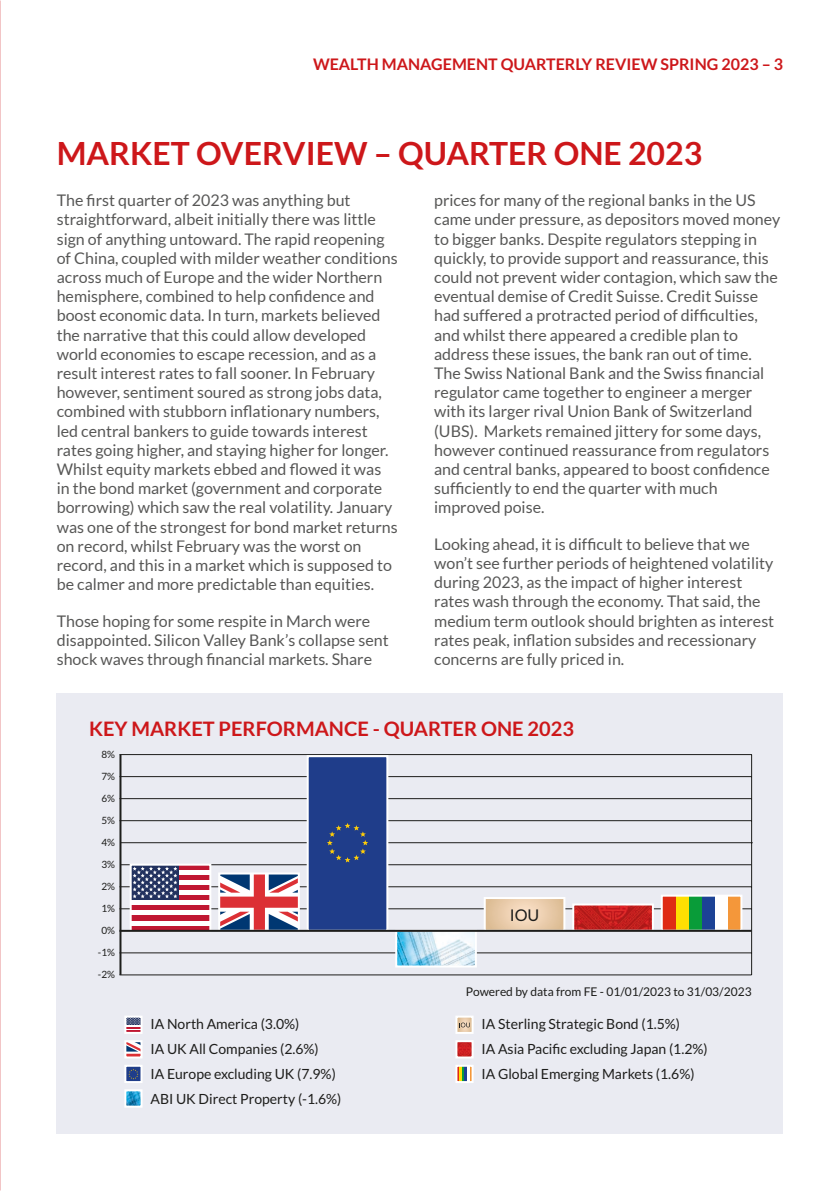
<style>
.page{position:relative;width:840px;height:1191px;background:#fff}
.page>*{position:absolute;margin:0;border:0;box-sizing:border-box;transform-origin:0 0}
.Subheader{font:700 32px "Lato";color:#cd171a}
.Subheader-2{font:700 20px "Lato";color:#cd171a}
.t1{font:16.2px "Lato";color:#1d1d1b}
.body_copy{font:16px/19.2px "Lato";color:#575756}
.t2{font:700 16px "Lato";color:#cd171a}
.t3{font:14px/24.6px "Lato";color:#1d1d1b}
.t4{font:12px "Lato";color:#1d1d1b}
.t5{font:10px "Lato";color:#1d1d1b}
</style>
<div class="page">
<div style="left:57px;top:693px;width:725px;height:441px;background:#eaebf2"></div>
<hr style="left:120px;top:864px;width:631px;height:1px;background:#1d1d1b">
<hr style="left:456px;top:1065px;width:3px;height:17px;background:#df2b14">
<hr style="left:459px;top:1065px;width:3px;height:17px;background:#fedf02">
<svg style="left:462px;top:1067px;width:7px;height:13px"></svg>
<hr style="left:469px;top:1065px;width:3px;height:17px;background:#f4973a">
<div style="left:455px;top:1064px;width:18px;height:19px;border:2px solid #fff"></div>
<svg style="left:458px;top:1018px;width:12px;height:13px"></svg>
<svg style="left:459px;top:1022px;width:10px;height:5px"></svg>
<div style="left:455px;top:1015px;width:18px;height:19px;border:2px solid #fff"></div>
<img style="left:458px;top:1043px;width:12px;height:12px">
<div style="left:455px;top:1040px;width:18px;height:18px;border:2px solid #fff"></div>
<div style="left:125px;top:1065px;width:16px;height:17px;background:#1f3d8a"></div>
<svg style="left:128px;top:1069px;width:10px;height:10px"></svg>
<div style="left:124px;top:1064px;width:18px;height:19px;border:2px solid #fff"></div>
<img style="left:127px;top:1092px;width:12px;height:12px">
<div style="left:124px;top:1089px;width:18px;height:18px;border:2px solid #fff"></div>
<svg style="left:127px;top:1018px;width:12px;height:13px"></svg>
<div style="left:124px;top:1015px;width:18px;height:19px;border:2px solid #fff"></div>
<svg style="left:127px;top:1043px;width:12px;height:12px"></svg>
<div style="left:124px;top:1040px;width:18px;height:18px;border:2px solid #fff"></div>
<hr style="left:119px;top:754px;width:2px;height:221px;background:#1d1d1b">
<hr style="left:750px;top:754px;width:1px;height:221px;background:#1d1d1b">
<hr style="left:119px;top:952px;width:632px;height:1px;background:#1d1d1b">
<hr style="left:119px;top:908px;width:632px;height:1px;background:#1d1d1b">
<hr style="left:119px;top:886px;width:632px;height:1px;background:#1d1d1b">
<hr style="left:120px;top:842px;width:632px;height:1px;background:#1d1d1b">
<hr style="left:119px;top:820px;width:632px;height:1px;background:#1d1d1b">
<hr style="left:119px;top:798px;width:632px;height:1px;background:#1d1d1b">
<hr style="left:119px;top:776px;width:632px;height:1px;background:#1d1d1b">
<hr style="left:119px;top:974px;width:632px;height:1px;background:#1d1d1b">
<hr style="left:119px;top:754px;width:632px;height:1px;background:#1d1d1b">
<div style="left:661px;top:895px;width:14px;height:35px;background:#df2b14"></div>
<div style="left:675px;top:895px;width:13px;height:35px;background:#fedf02"></div>
<div style="left:688px;top:895px;width:13px;height:35px;background:#099c39"></div>
<div style="left:701px;top:895px;width:13px;height:35px;background:#1c4295"></div>
<div style="left:714px;top:895px;width:13px;height:35px;background:#fff"></div>
<div style="left:727px;top:895px;width:13px;height:35px;background:#f4973a"></div>
<div style="left:660px;top:894px;width:82px;height:37px;border:2px solid #fff"></div>
<img style="left:575px;top:906px;width:75px;height:22px">
<div style="left:572px;top:903px;width:81px;height:28px;border:2px solid #fff"></div>
<svg style="left:486px;top:900px;width:76px;height:28px;background:#eaccac"></svg>
<div style="left:483px;top:897px;width:82px;height:34px;border:2px solid #fff"></div>
<img style="left:398px;top:932px;width:75px;height:32px">
<div style="left:395px;top:929px;width:81px;height:38px;border:2px solid #fff"></div>
<div style="left:307px;top:756px;width:80px;height:174px;background:#1f3d8a"></div>
<svg style="left:327px;top:823px;width:41px;height:39px"></svg>
<div style="left:306px;top:755px;width:82px;height:176px;border:2px solid #fff"></div>
<svg style="left:221px;top:875px;width:76px;height:53px;background:#b77c8c"></svg>
<div style="left:218px;top:872px;width:82px;height:59px;border:2px solid #fff"></div>
<div style="left:131px;top:925px;width:79px;height:5px;background:#c01732"></div>
<div style="left:131px;top:920px;width:79px;height:5px;background:#fff"></div>
<div style="left:131px;top:915px;width:79px;height:5px;background:#c01732"></div>
<div style="left:131px;top:909px;width:79px;height:6px;background:#fff"></div>
<div style="left:131px;top:904px;width:79px;height:5px;background:#c01732"></div>
<div style="left:131px;top:899px;width:79px;height:5px;background:#fff"></div>
<hr style="left:131px;top:895px;width:79px;height:4px;background:#c01732">
<div style="left:131px;top:890px;width:79px;height:5px;background:#fff"></div>
<div style="left:131px;top:885px;width:79px;height:5px;background:#c01732"></div>
<div style="left:131px;top:880px;width:79px;height:5px;background:#fff"></div>
<div style="left:131px;top:875px;width:79px;height:5px;background:#c01732"></div>
<div style="left:131px;top:870px;width:79px;height:5px;background:#fff"></div>
<div style="left:131px;top:865px;width:79px;height:5px;background:#c01732"></div>
<div style="left:131px;top:865px;width:48px;height:34px;background:#22325f"></div>
<svg style="left:133px;top:866px;width:44px;height:32px"></svg>
<div style="left:130px;top:863px;width:81px;height:69px;border:2px solid #fff"></div>
<hr style="left:119px;top:929px;width:632px;height:2px;background:#1d1d1b">
<p class="t2" style="left:313px;top:55px;width:471px">WEALTH MANAGEMENT QUARTERLY REVIEW SPRING 2023 – 3</p>
<p class="Subheader" style="left:57px;top:135px;width:646px">MARKET OVERVIEW – QUARTER ONE 2023</p>
<p class="body_copy" style="left:57px;top:191px;width:342px">The first quarter of 2023 was anything but straightforward, albeit initially there was little sign of anything untoward. The rapid reopening of China, coupled with milder weather conditions across much of Europe and the wider Northern hemisphere, combined to help confidence and boost economic data. In turn, markets believed the narrative that this could allow developed world economies to escape recession, and as a result interest rates to fall sooner. In February however, sentiment soured as strong jobs data, combined with stubborn inflationary numbers, led central bankers to guide towards interest rates going higher, and staying higher for longer.<br>Whilst equity markets ebbed and flowed it was in the bond market (government and corporate borrowing) which saw the real volatility. January was one of the strongest for bond market returns on record, whilst February was the worst on record, and this in a market which is supposed to be calmer and more predictable than equities.</p>
<p class="body_copy" style="left:57px;top:611px;width:333px">Those hoping for some respite in March were disappointed. Silicon Valley Bank’s collapse sent shock waves through financial markets. Share</p>
<p class="body_copy" style="left:434px;top:191px;width:347px">prices for many of the regional banks in the US came under pressure, as depositors moved money to bigger banks. Despite regulators stepping in quickly, to provide support and reassurance, this could not prevent wider contagion, which saw the eventual demise of Credit Suisse. Credit Suisse had suffered a protracted period of difficulties, and whilst there appeared a credible plan to address these issues, the bank ran out of time.<br>The Swiss National Bank and the Swiss financial regulator came together to engineer a merger with its larger rival Union Bank of Switzerland (UBS). Markets remained jittery for some days, however continued reassurance from regulators and central banks, appeared to boost confidence sufficiently to end the quarter with much improved poise.</p>
<p class="body_copy" style="left:434px;top:534px;width:341px">Looking ahead, it is difficult to believe that we won’t see further periods of heightened volatility during 2023, as the impact of higher interest rates wash through the economy. That said, the medium term outlook should brighten as interest rates peak, inflation subsides and recessionary concerns are fully priced in.</p>
<p class="Subheader-2" style="left:89px;top:717px;width:486px">KEY MARKET PERFORMANCE - QUARTER ONE 2023</p>
<p class="t5" style="left:101px;top:748px;width:15px">8%</p>
<p class="t5" style="left:101px;top:770px;width:15px">7%</p>
<p class="t5" style="left:101px;top:792px;width:15px">6%</p>
<p class="t5" style="left:101px;top:814px;width:15px">5%</p>
<p class="t5" style="left:101px;top:836px;width:15px">4%</p>
<p class="t5" style="left:101px;top:858px;width:15px">3%</p>
<p class="t5" style="left:101px;top:880px;width:15px">2%</p>
<p class="t5" style="left:101px;top:902px;width:15px">1%</p>
<p class="t5" style="left:101px;top:924px;width:15px">0%</p>
<p class="t5" style="left:98px;top:946px;width:19px">-1%</p>
<p class="t5" style="left:98px;top:968px;width:19px">-2%</p>
<p class="t3" style="left:150px;top:1012px;width:170px">IA North America (3.0%)<br>IA UK All Companies (2.6%)</p>
<p class="t3" style="left:150px;top:1060px;width:192px;line-height:25.6px">IA Europe excluding UK (7.9%)<br>ABI UK Direct Property (-1.6%)</p>
<p class="t1" style="left:509px;top:906px;width:31px">IOU</p>
<p class="t4" style="left:465px;top:985px;width:287px">Powered by data from FE - 01/01/2023 to 31/03/2023</p>
<p class="t3" style="left:481px;top:1012px;width:227px">IA Sterling Strategic Bond (1.5%)<br>IA Asia Pacific excluding Japan (1.2%)</p>
<p class="t3" style="left:481px;top:1061px;width:214px">IA Global Emerging Markets (1.6%)</p>
</div>
